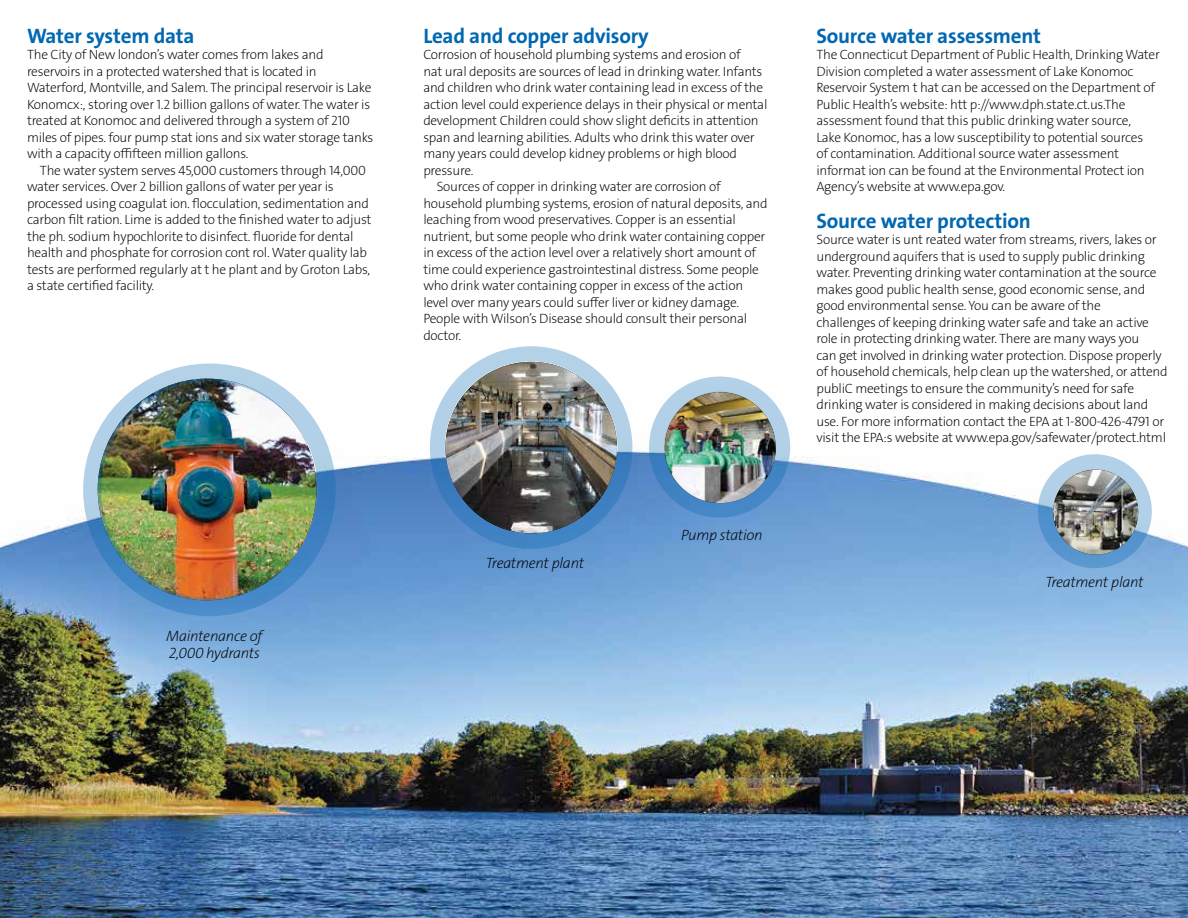
<style>
.page{position:relative;width:1188px;height:918px;background:#fff}
.page>*{position:absolute;margin:0;border:0;box-sizing:border-box;transform-origin:0 0}
.t1{font:21px "The Sans Veolia W7 Bld";letter-spacing:-.01em;color:#0067b1}
.t2{font:15px/16.5px "The Sans Veolia W2 Ex Lig It";letter-spacing:-.02em;color:#000}
.t3{font:13.5px/16.5px "The Sans Veolia W2 Ex Lig";letter-spacing:-.02em;color:#000}
</style>
<div class="page">
<img style="left:0;top:387px;width:1188px;height:531px">
<img style="left:98px;top:379px;width:218px;height:221px">
<div style="left:83px;top:364px;width:253px;height:252px;border:18px solid #0067b1;border-radius:50%"></div>
<div style="left:430px;top:346px;width:202px;height:203px;border:15px solid #0067b1;border-radius:50%"></div>
<img style="left:445px;top:362px;width:172px;height:171px;border-radius:86px">
<svg style="left:657px;top:384px;width:126px;height:126px"></svg>
<div style="left:649px;top:377px;width:141px;height:141px;border:15px solid #0067b1;border-radius:50%"></div>
<img style="left:665px;top:392px;width:111px;height:111px;border-radius:55px">
<svg style="left:1045px;top:462px;width:99px;height:99px"></svg>
<div style="left:1038px;top:454px;width:114px;height:114px;border:15px solid #0067b1;border-radius:50%"></div>
<img style="left:1053px;top:470px;width:85px;height:85px;border-radius:42px">
<h1 class="t1" style="left:27px;top:22px;width:169px">Water system data</h1>
<p class="t3" style="left:27px;top:47px;width:348px">The City of New london’s water comes from lakes and reservoirs in a protected watershed that is located in Waterford, Montville, and Salem. The principal reservoir is Lake Konomcx:, storing over 1.2 billion gallons of water. The water is treated at Konomoc and delivered through a system of 210 miles of pipes. four pump stat ions and six water storage tanks with a capacity offifteen million gallons.</p>
<p class="t3" style="left:27px;top:162px;width:346px;text-indent:13px">The water system serves 45,000 customers through 14,000 water services. Over 2 billion gallons of water per year is processed using coagulat ion. flocculation, sedimentation and carbon filt ration. Lime is added to the finished water to adjust the ph. sodium hypochlorite to disinfect. fluoride for dental health and phosphate for corrosion cont rol. Water quality lab tests are performed regularly at t he plant and by Groton Labs, a state certified facility.</p>
<p class="t2" style="left:166px;top:628px;width:98px">Maintenance of<br>2,000 hydrants</p>
<h1 class="t1" style="left:423px;top:22px;width:227px">Lead and copper advisory</h1>
<p class="t3" style="left:423px;top:47px;width:319px">Corrosion of household plumbing systems and erosion of</p>
<p class="t3" style="left:423px;top:63px;width:341px">nat ural deposits are sources of lead in drinking water. Infants</p>
<p class="t3" style="left:423px;top:80px;width:341px">and children who drink water containing lead in excess of the</p>
<p class="t3" style="left:423px;top:96px;width:346px">action level could experience delays in their physical or mental</p>
<p class="t3" style="left:423px;top:113px;width:337px">development Children could show slight deficits in attention</p>
<p class="t3" style="left:423px;top:129px;width:333px">span and learning abilities. Adults who drink this water over</p>
<p class="t3" style="left:423px;top:146px;width:315px">many years could develop kidney problems or high blood</p>
<p class="t3" style="left:423px;top:162px;width:52px">pressure.</p>
<p class="t3" style="left:437px;top:179px;width:286px">Sources of copper in drinking water are corrosion of</p>
<p class="t3" style="left:423px;top:195px;width:346px">household plumbing systems, erosion of natural deposits, and</p>
<p class="t3" style="left:423px;top:212px;width:314px">leaching from wood preservatives. Copper is an essential</p>
<p class="t3" style="left:423px;top:228px;width:343px">nutrient, but some people who drink water containing copper</p>
<p class="t3" style="left:423px;top:244px;width:334px">in excess of the action level over a relatively short amount of</p>
<p class="t3" style="left:423px;top:261px;width:337px">time could experience gastrointestinal distress. Some people</p>
<p class="t3" style="left:423px;top:277px;width:321px">who drink water containing copper in excess of the action</p>
<p class="t3" style="left:423px;top:294px;width:317px">level over many years could suffer liver or kidney damage.</p>
<p class="t3" style="left:423px;top:310px;width:325px">People with Wilson’s Disease should consult their personal</p>
<p class="t3" style="left:423px;top:327px;width:39px">doctor.</p>
<p class="t2" style="left:486px;top:555px;width:100px">Treatment plant</p>
<p class="t2" style="left:681px;top:527px;width:83px">Pump station</p>
<h1 class="t1" style="left:816px;top:22px;width:226px">Source water assessment</h1>
<p class="t3" style="left:816px;top:47px;width:345px">The Connecticut Department of Public Health, Drinking Water Division completed a water assessment of Lake Konomoc Reservoir System t hat can be accessed on the Department of Public Health’s website: htt p://www.dph.state.ct.us.The assessment found that this public drinking water source,<br>Lake Konomoc, has a low susceptibility to potential sources<br>of contamination. Additional source water assessment informat ion can be found at the Environmental Protect ion Agency’s website at www.epa.gov.</p>
<h1 class="t1" style="left:816px;top:207px;width:216px">Source water protection</h1>
<p class="t3" style="left:816px;top:232px;width:353px">Source water is unt reated water from streams, rivers, lakes or underground aquifers that is used to supply public drinking water. Preventing drinking water contamination at the source makes good public health sense, good economic sense, and good environmental sense. You can be aware of the<br>challenges of keeping drinking water safe and take an active role in protecting drinking water. There are many ways you<br>can get involved in drinking water protection. Dispose properly of household chemicals, help clean up the watershed, or attend publiC meetings to ensure the community’s need for safe drinking water is considered in making decisions about land use. For more information contact the EPA at 1-800-426-4791 or visit the EPA:s website at www.epa.gov/safewater/protect.html</p>
<p class="t2" style="left:1045px;top:574px;width:100px">Treatment plant</p>
</div>
